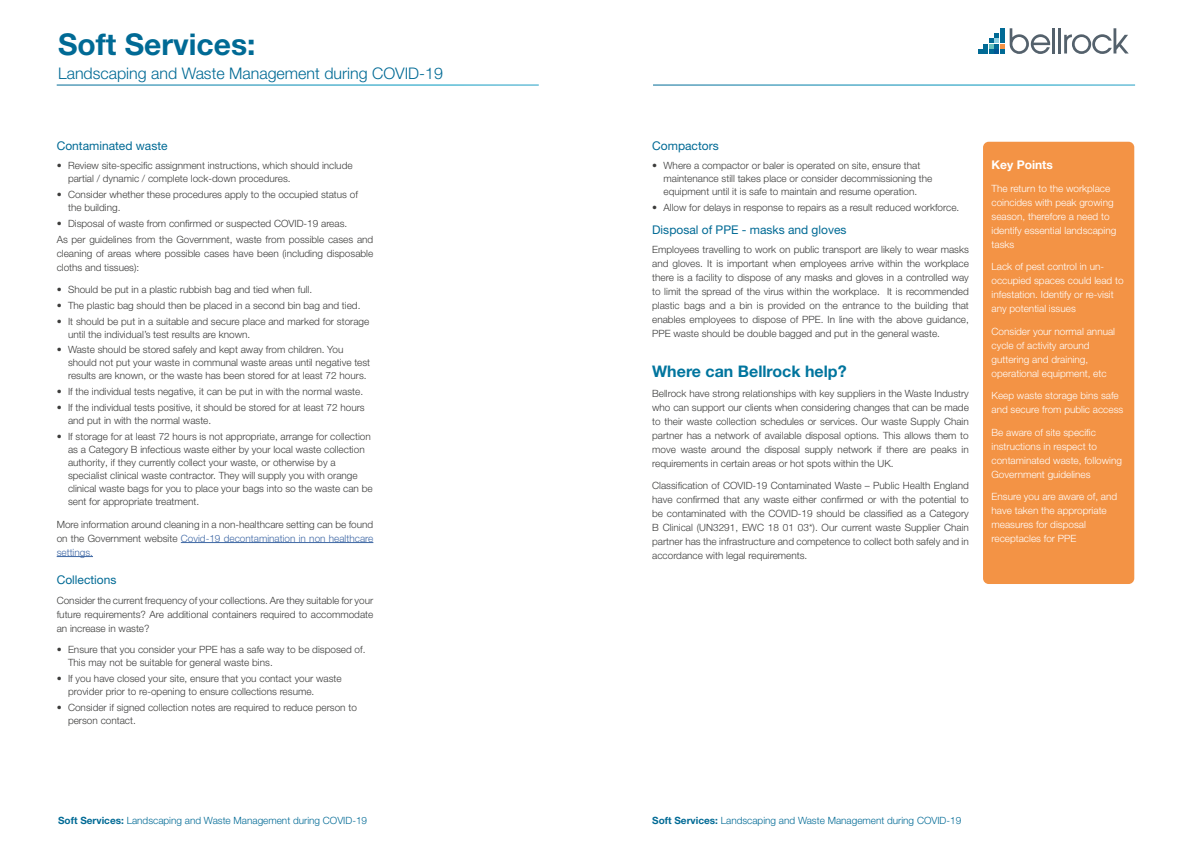
<style>
.page{position:relative;width:1191px;height:842px;background:#fff}
.page>*{position:absolute;margin:0;border:0;box-sizing:border-box;transform-origin:0 0}
.t1{font:700 30px "Helvetica Neue LT Pro";color:#006a95}
.t2{font:300 16px "Helvetica Neue LT Pro";color:#006a95}
.t3{font:700 16px "Helvetica Neue LT Pro";color:#00759e}
.t4{font:12px "Helvetica Neue LT Pro";color:#006a95}
.t5{font:700 12px "Helvetica Neue LT Pro";color:#fff}
.t6{font:300 10px/14px "Helvetica Neue LT Pro";color:#3c3c3b}
.t7{font:300 10px/14px "Helvetica Neue LT Pro";color:#fff}
.t8{font:300 10px "Helvetica Neue LT Pro";color:#006a95}
.s1{color:#3f68a5}
.s2{font-weight:700}
</style>
<div class="page">
<svg style="left:978px;top:28px;width:72px;height:26px"></svg>
<hr style="left:1052px;top:28px;width:3px;height:26px;background:#54616c">
<hr style="left:1058px;top:28px;width:3px;height:26px;background:#54616c">
<svg style="left:1064px;top:28px;width:64px;height:26px"></svg>
<hr style="left:181px;top:542px;width:192px;height:1px;background:#3f68a5">
<hr style="left:57px;top:556px;width:36px;height:1px;background:#3f68a5">
<div style="left:983px;top:142px;width:151px;height:442px;background:#f39345;border-radius:6px"></div>
<h1 class="t1" style="left:58px;top:25px;width:199px">Soft Services:</h1>
<h2 class="t2" style="left:58px;top:64px;width:386px">Landscaping and Waste Management during COVID-19</h2>
<p class="t4" style="left:57px;top:139px;width:112px">Contaminated waste</p>
<p class="t6" style="left:68px;top:159px;width:286px;line-height:13px;text-indent:-11px">• Review site-specific assignment instructions, which should include partial / dynamic / complete lock-down procedures.</p>
<p class="t6" style="left:68px;top:188px;width:291px;line-height:13px;text-indent:-11px">• Consider whether these procedures apply to the occupied status of the building.</p>
<p class="t6" style="left:57px;top:214px;width:318px;line-height:16.8px">• Disposal of waste from confirmed or suspected COVID-19 areas.<br>As per guidelines from the Government, waste from possible cases and</p>
<p class="t6" style="left:57px;top:247px;width:318px">cleaning of areas where possible cases have been (including disposable cloths and tissues):</p>
<p class="t6" style="left:57px;top:282px;width:257px">• Should be put in a plastic rubbish bag and tied when full.</p>
<p class="t6" style="left:57px;top:298px;width:305px">• The plastic bag should then be placed in a second bin bag and tied.</p>
<p class="t6" style="left:68px;top:314px;width:303px;line-height:13px;text-indent:-11px">• It should be put in a suitable and secure place and marked for storage until the individual’s test results are known.</p>
<p class="t6" style="left:68px;top:343px;width:304px;line-height:13px;text-indent:-11px">• Waste should be stored safely and kept away from children. You should not put your waste in communal waste areas until negative test results are known, or the waste has been stored for at least 72 hours.</p>
<p class="t6" style="left:57px;top:385px;width:308px">• If the individual tests negative, it can be put in with the normal waste.</p>
<p class="t6" style="left:68px;top:401px;width:298px;line-height:13px;text-indent:-11px">• If the individual tests positive, it should be stored for at least 72 hours and put in with the normal waste.</p>
<p class="t6" style="left:68px;top:430px;width:306px;line-height:13px;text-indent:-11px">• If storage for at least 72 hours is not appropriate, arrange for collection as a Category B infectious waste either by your local waste collection authority, if they currently collect your waste, or otherwise by a specialist clinical waste contractor. They will supply you with orange clinical waste bags for you to place your bags into so the waste can be sent for appropriate treatment.</p>
<p class="t6" style="left:57px;top:517px;width:318px;text-align:justify">More information around cleaning in a non-healthcare setting can be found on the Government website <span class="s1">Covid-19 decontamination in non healthcare settings.</span></p>
<p class="t4" style="left:57px;top:572px;width:61px">Collections</p>
<p class="t6" style="left:57px;top:593px;width:318px;text-align:justify">Consider the current frequency of your collections. Are they suitable for your future requirements? Are additional containers required to accommodate an increase in waste?</p>
<p class="t6" style="left:68px;top:643px;width:299px;line-height:13px;text-indent:-11px">• Ensure that you consider your PPE has a safe way to be disposed of.<br>This may not be suitable for general waste bins.</p>
<p class="t6" style="left:68px;top:672px;width:275px;line-height:13px;text-indent:-11px">• If you have closed your site, ensure that you contact your waste provider prior to re-opening to ensure collections resume.</p>
<p class="t6" style="left:68px;top:701px;width:290px;line-height:13px;text-indent:-11px">• Consider if signed collection notes are required to reduce person to person contact.</p>
<p class="t4" style="left:652px;top:139px;width:68px">Compactors</p>
<p class="t6" style="left:663px;top:159px;width:270px;line-height:13px;text-indent:-11px">• Where a compactor or baler is operated on site, ensure that maintenance still takes place or consider decommissioning the equipment until it is safe to maintain and resume operation.</p>
<p class="t6" style="left:652px;top:200px;width:309px">• Allow for delays in response to repairs as a result reduced workforce.</p>
<p class="t4" style="left:652px;top:222px;width:196px">Disposal of PPE - masks and gloves</p>
<p class="t6" style="left:652px;top:243px;width:318px;text-align:justify">Employees travelling to work on public transport are likely to wear masks and gloves. It is important when employees arrive within the workplace there is a facility to dispose of any masks and gloves in a controlled way to limit the spread of the virus within the workplace. It is recommended plastic bags and a bin is provided on the entrance to the building that enables employees to dispose of PPE. In line with the above guidance, PPE waste should be double bagged and put in the general waste.</p>
<h2 class="t3" style="left:652px;top:361px;width:196px">Where can Bellrock help?</h2>
<p class="t6" style="left:652px;top:386px;width:318px;text-align:justify">Bellrock have strong relationships with key suppliers in the Waste Industry who can support our clients when considering changes that can be made to their waste collection schedules or services. Our waste Supply Chain partner has a network of available disposal options. This allows them to move waste around the disposal supply network if there are peaks in requirements in certain areas or hot spots within the UK.</p>
<p class="t6" style="left:652px;top:479px;width:318px;text-align:justify">Classification of COVID-19 Contaminated Waste – Public Health England have confirmed that any waste either confirmed or with the potential to be contaminated with the COVID-19 should be classified as a Category B Clinical (UN3291, EWC 18 01 03*). Our current waste Supplier Chain partner has the infrastructure and competence to collect both safely and in accordance with legal requirements.</p>
<p class="t5" style="left:991px;top:157px;width:63px">Key Points</p>
<p class="t7" style="left:991px;top:181px;width:126px">The return to the workplace coincides with peak growing season, therefore a need to identify essential landscaping tasks</p>
<p class="t7" style="left:991px;top:260px;width:134px">Lack of pest control in un&shy;occupied spaces could lead to infestation. Identify or re-visit any potential issues</p>
<p class="t7" style="left:991px;top:324px;width:125px">Consider your normal annual cycle of activity around guttering and draining, operational equipment, etc</p>
<p class="t7" style="left:991px;top:389px;width:133px">Keep waste storage bins safe and secure from public access</p>
<p class="t7" style="left:991px;top:425px;width:132px">Be aware of site specific instructions in respect to contaminated waste, following<br>Government guidelines</p>
<p class="t7" style="left:991px;top:490px;width:127px">Ensure you are aware of, and have taken the appropriate measures for disposal receptacles for PPE</p>
<p class="t8" style="left:58px;top:814px;width:310px"><span class="s2">Soft Services:</span> Landscaping and Waste Management during COVID-19</p>
<p class="t8" style="left:652px;top:814px;width:310px"><span class="s2">Soft Services:</span> Landscaping and Waste Management during COVID-19</p>
</div>
